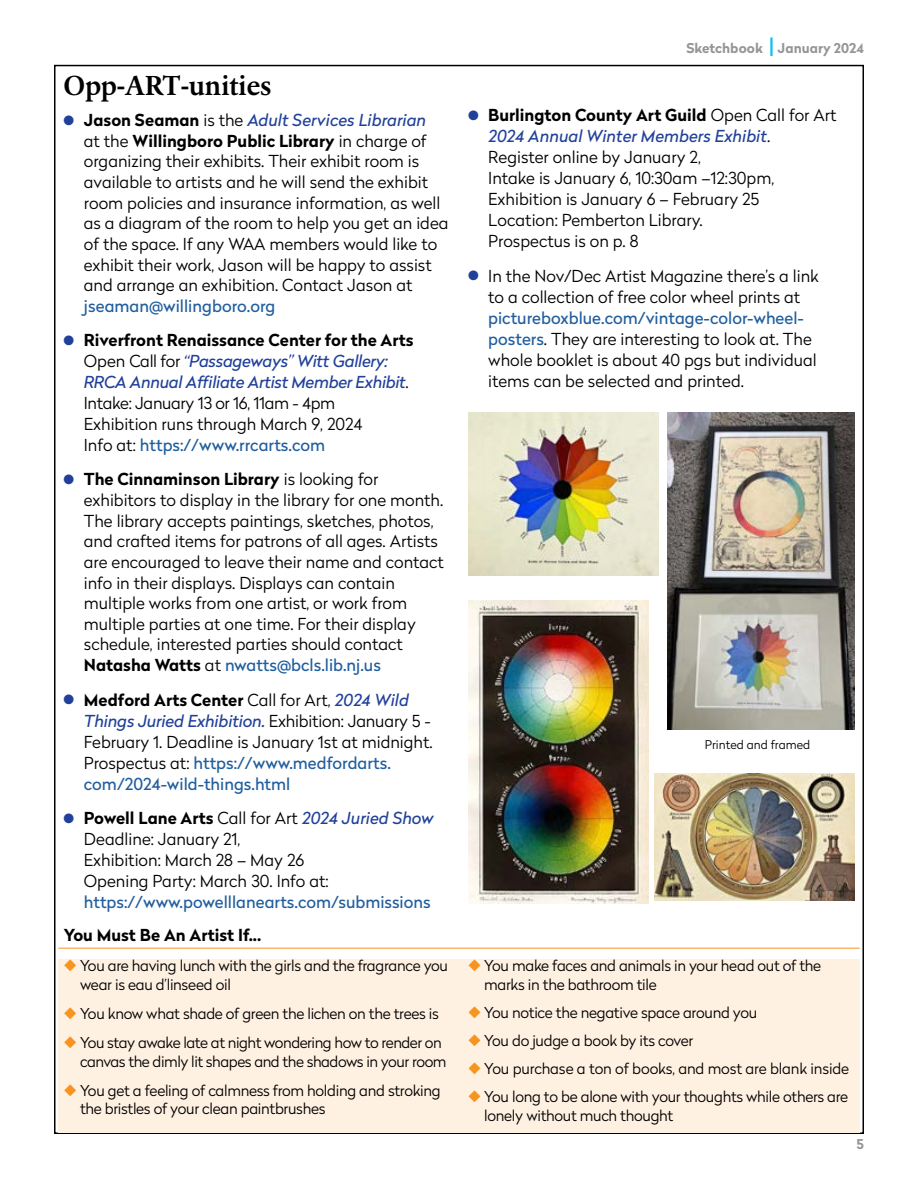
<style>
.page{position:relative;width:918px;height:1188px;background:#fff}
.page>*{position:absolute;margin:0;border:0;box-sizing:border-box;transform-origin:0 0}
.t1{font:700 27px "Erato";color:#000}
.t2{font:300 16.5px/21px "Radikal";color:#000}
.t3{font:16.5px "Radikal";color:#215e9e}
.t4{font:700 16.5px "Radikal";color:#000}
.t5{font:300 15px/18.3px "Radikal";letter-spacing:-.02em;color:#000}
.t6{font:700 13.5px "Radikal";color:#939598}
.t7{font:300 12px "Radikal";color:#000}
.s1{color:#21409a}
.s2{font-weight:700}
.s3{font-weight:400;font-style:italic;color:#21409a}
.s4{font-weight:400;color:#215e9e}
.s5{color:#f7941e}
.s6{font-weight:400;font-size:25.2px;color:#00c0f3}
</style>
<div class="page">
<div style="left:58px;top:959px;width:802px;height:173px;background:#fff1e2"></div>
<hr style="left:58px;top:948px;width:802px;height:1px;background:#f7941e">
<img style="left:668px;top:412px;width:186px;height:317px">
<img style="left:468px;top:412px;width:190px;height:164px">
<img style="left:468px;top:600px;width:181px;height:304px">
<img style="left:655px;top:774px;width:199px;height:127px">
<h1 class="t1" style="left:64px;top:67px;width:209px">Opp-ART-unities</h1>
<p class="t2" style="left:84px;top:109px;width:366px;text-indent:-20px"><span class="s1">●</span> <span class="s2">Jason Seaman</span> is the <span class="s3">Adult Services Librarian<br></span>at the <span class="s2">Willingboro Public Library</span> in charge of organizing their exhibits. Their exhibit room is available to artists and he will send the exhibit room policies and insurance information, as well as a diagram of the room to help you get an idea of the space. If any WAA members would like to exhibit their work, Jason will be happy to assist and arrange an exhibition. Contact Jason at</p>
<p class="t3" style="left:84px;top:294px;width:193px">jseaman@willingboro.org</p>
<p class="t2" style="left:84px;top:329px;width:331px;text-indent:-20px"><span class="s1">●</span> <span class="s2">Riverfront Renaissance Center for the Arts </span>Open Call for <span class="s3">“Passageways” Witt Gallery:<br>RRCA Annual Affiliate Artist Member Exhibit</span>.<br>Intake: January 13 or 16, 11am - 4pm<br>Exhibition runs through March 9, 2024<br>Info at: <span class="s4">https://www.rrcarts.com</span></p>
<p class="t2" style="left:84px;top:468px;width:362px;text-indent:-20px"><span class="s1">●</span> <span class="s2">The Cinnaminson Library</span> is looking for exhibitors to display in the library for one month.<br>The library accepts paintings, sketches, photos, and crafted items for patrons of all ages. Artists are encouraged to leave their name and contact info in their displays. Displays can contain multiple works from one artist, or work from multiple parties at one time. For their display schedule, interested parties should contact <span class="s2">Natasha Watts</span> at <span class="s4">nwatts@bcls.lib.nj.us</span></p>
<p class="t2" style="left:84px;top:688px;width:350px;text-indent:-20px"><span class="s1">●</span> <span class="s2">Medford Arts Center</span> Call for Art, <span class="s3">2024 Wild Things Juried Exhibition.</span> Exhibition: January 5 - February 1. Deadline is January 1st at midnight.<br>Prospectus at: <span class="s4">https://www.medfordarts. com/2024-wild-things.html</span></p>
<p class="t2" style="left:84px;top:807px;width:352px;text-indent:-20px"><span class="s1">●</span> <span class="s2">Powell Lane Arts</span> Call for Art <span class="s3">2024 Juried Show<br></span>Deadline: January 21,<br>Exhibition: March 28 – May 26<br>Opening Party: March 30. Info at:</p>
<p class="t3" style="left:84px;top:890px;width:348px">https://www.powelllanearts.com/submissions</p>
<p class="t4" style="left:64px;top:923px;width:199px">You Must Be An Artist If...</p>
<p class="t5" style="left:80px;top:956px;width:370px;text-indent:-16px"><span class="s5">◆</span> You are having lunch with the girls and the fragrance you wear is eau d’linseed oil</p>
<p class="t5" style="left:64px;top:1004px;width:377px"><span class="s5">◆</span> You know what shade of green the lichen on the trees is</p>
<p class="t5" style="left:80px;top:1033px;width:368px;text-indent:-16px"><span class="s5">◆</span> You stay awake late at night wondering how to render on canvas the dimly lit shapes and the shadows in your room</p>
<p class="t5" style="left:80px;top:1080px;width:362px;text-indent:-16px"><span class="s5">◆</span> You get a feeling of calmness from holding and stroking the bristles of your clean paintbrushes</p>
<p class="t6" style="left:686px;top:39px;width:179px">Sketchbook <span class="s6">I</span> January 2024</p>
<p class="t2" style="left:488px;top:104px;width:350px;text-indent:-20px"><span class="s1">●</span> <span class="s2">Burlington County Art Guild</span> Open Call for Art <span class="s3">2024 Annual Winter Members Exhibit</span>.<br>Register online by January 2,<br>Intake is January 6, 10:30am –12:30pm, Exhibition is January 6 – February 25<br>Location: Pemberton Library.<br>Prospectus is on p. 8</p>
<p class="t2" style="left:468px;top:265px;width:352px;text-align:center"><span class="s1">●</span> In the Nov/Dec Artist Magazine there’s a link to a collection of free color wheel prints at</p>
<p class="t2" style="left:488px;top:307px;width:330px"><span class="s4">pictureboxblue.com/vintage-color-wheel&shy;posters</span>. They are interesting to look at. The whole booklet is about 40 pgs but individual items can be selected and printed.</p>
<p class="t7" style="left:705px;top:736px;width:107px">Printed and framed</p>
<p class="t5" style="left:484px;top:956px;width:338px;text-indent:-16px"><span class="s5">◆</span> You make faces and animals in your head out of the marks in the bathroom tile</p>
<p class="t5" style="left:468px;top:1003px;width:291px"><span class="s5">◆</span> You notice the negative space around you</p>
<p class="t5" style="left:468px;top:1031px;width:227px"><span class="s5">◆</span> You do judge a book by its cover</p>
<p class="t5" style="left:468px;top:1059px;width:383px"><span class="s5">◆</span> You purchase a ton of books, and most are blank inside</p>
<p class="t5" style="left:484px;top:1087px;width:365px;text-indent:-16px"><span class="s5">◆</span> You long to be alone with your thoughts while others are lonely without much thought</p>
<p class="t6" style="left:857px;top:1134px;width:9px">5</p>
</div>
